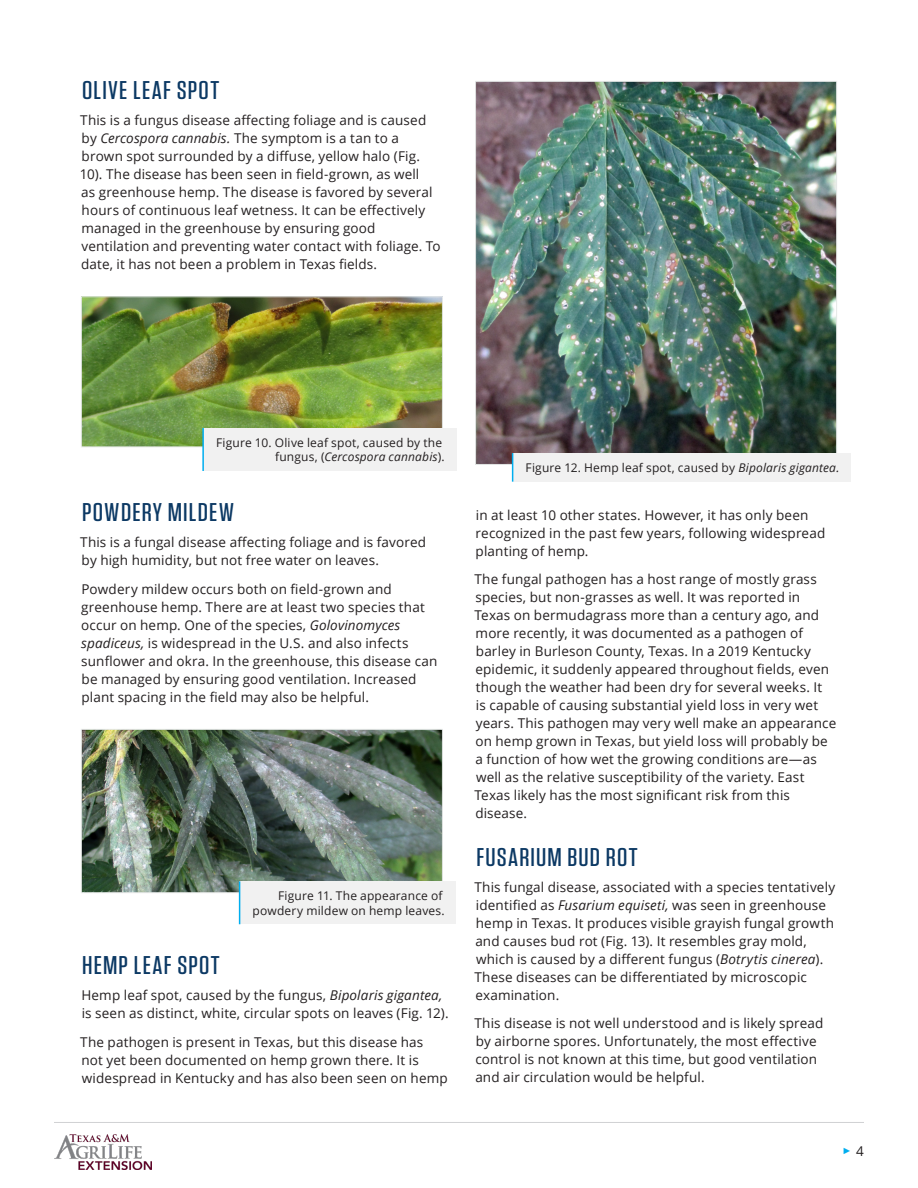
<style>
.page{position:relative;width:918px;height:1188px;background:#fff}
.page>*{position:absolute;margin:0;border:0;box-sizing:border-box;transform-origin:0 0}
.heading1{font:500 25.65px "Tungsten";letter-spacing:.04em;color:#0c3964;scale:1.11 1}
.Body{font:13.5px/18px "Open Sans";letter-spacing:.01em;color:#231f20}
.Image_Captions{font:12px/14.4px "Open Sans";letter-spacing:.015em;color:#231f20;text-align:right}
.t1{font:9px "Arial";color:#00aeef}
.s1{font-style:italic}
.s2{font-family:"Open Sans";font-size:13.5px;color:#231f20}
</style>
<div class="page">
<hr style="left:54px;top:1122px;width:810px;height:1px;background:#d1d2d4">
<img style="left:54px;top:1134px;width:97px;height:36px">
<img style="left:83px;top:298px;width:358px;height:147px">
<div style="left:81px;top:296px;width:362px;height:151px;border:1px solid #e5e8e7"></div>
<div style="left:203px;top:428px;width:253px;height:43px;background:#f1f1f1"></div>
<hr style="left:202px;top:428px;width:2px;height:43px;background:#00aeef">
<img style="left:83px;top:731px;width:358px;height:160px">
<div style="left:81px;top:729px;width:362px;height:164px;border:1px solid #e5e8e7"></div>
<div style="left:240px;top:881px;width:216px;height:43px;background:#f1f1f1"></div>
<hr style="left:239px;top:881px;width:1px;height:43px;background:#00aeef">
<img style="left:477px;top:83px;width:358px;height:380px">
<div style="left:513px;top:453px;width:337px;height:29px;background:#f1f1f1"></div>
<svg style="left:512px;top:453px;width:1px;height:29px"></svg>
<h1 class="heading1" style="left:82px;top:77px;width:125px">OLIVE LEAF SPOT</h1>
<p class="Body" style="left:80px;top:111px;width:362px">This is a fungus disease affecting foliage and is caused by <span class="s1">Cercospora cannabis.</span> The symptom is a tan to a brown spot surrounded by a diffuse, yellow halo (Fig.<br>10). The disease has been seen in field-grown, as well<br>as greenhouse hemp. The disease is favored by several hours of continuous leaf wetness. It can be effectively managed in the greenhouse by ensuring good ventilation and preventing water contact with foliage. To date, it has not been a problem in Texas fields.</p>
<p class="Image_Captions" style="left:216px;top:435px;width:230px">Figure 10. Olive leaf spot, caused by the fungus, (<span class="s1">Cercospora cannabis</span>).</p>
<h1 class="heading1" style="left:82px;top:499px;width:138px">POWDERY MILDEW</h1>
<p class="Body" style="left:80px;top:533px;width:347px">This is a fungal disease affecting foliage and is favored by high humidity, but not free water on leaves.</p>
<p class="Body" style="left:81px;top:580px;width:358px">Powdery mildew occurs both on field-grown and greenhouse hemp. There are at least two species that occur on hemp. One of the species, <span class="s1">Golovinomyces spadiceus,</span> is widespread in the U.S. and also infects sunflower and okra. In the greenhouse, this disease can be managed by ensuring good ventilation. Increased plant spacing in the field may also be helpful.</p>
<p class="Image_Captions" style="left:253px;top:888px;width:194px">Figure 11. The appearance of powdery mildew on hemp leaves.</p>
<h1 class="heading1" style="left:82px;top:952px;width:125px">HEMP LEAF SPOT</h1>
<p class="Body" style="left:81px;top:986px;width:369px">Hemp leaf spot, caused by the fungus, <span class="s1">Bipolaris gigantea, </span>is seen as distinct, white, circular spots on leaves (Fig. 12).</p>
<p class="Body" style="left:80px;top:1032px;width:369px">The pathogen is present in Texas, but this disease has not yet been documented on hemp grown there. It is widespread in Kentucky and has also been seen on hemp</p>
<p class="Image_Captions" style="left:526px;top:460px;width:315px">Figure 12. Hemp leaf spot, caused by <span class="s1">Bipolaris gigantea.</span></p>
<p class="Body" style="left:476px;top:505px;width:351px">in at least 10 other states. However, it has only been recognized in the past few years, following widespread planting of hemp.</p>
<p class="Body" style="left:474px;top:570px;width:363px">The fungal pathogen has a host range of mostly grass species, but non-grasses as well. It was reported in Texas on bermudagrass more than a century ago, and more recently, it was documented as a pathogen of barley in Burleson County, Texas. In a 2019 Kentucky epidemic, it suddenly appeared throughout fields, even though the weather had been dry for several weeks. It<br>is capable of causing substantial yield loss in very wet years. This pathogen may very well make an appearance on hemp grown in Texas, but yield loss will probably be a function of how wet the growing conditions are—as well as the relative susceptibility of the variety. East Texas likely has the most significant risk from this disease.</p>
<h1 class="heading1" style="left:476px;top:843px;width:147px">FUSARIUM BUD ROT</h1>
<p class="Body" style="left:474px;top:877px;width:362px">This fungal disease, associated with a species tentatively identified as <span class="s1">Fusarium equiseti,</span> was seen in greenhouse hemp in Texas. It produces visible grayish fungal growth and causes bud rot (Fig. 13). It resembles gray mold, which is caused by a different fungus (<span class="s1">Botrytis cinerea</span>).<br>These diseases can be differentiated by microscopic examination.</p>
<p class="Body" style="left:474px;top:1014px;width:350px">This disease is not well understood and is likely spread by airborne spores. Unfortunately, the most effective control is not known at this time, but good ventilation and air circulation would be helpful.</p>
<p class="t1" style="left:843px;top:1145px;width:23px">► <span class="s2">4</span></p>
</div>
